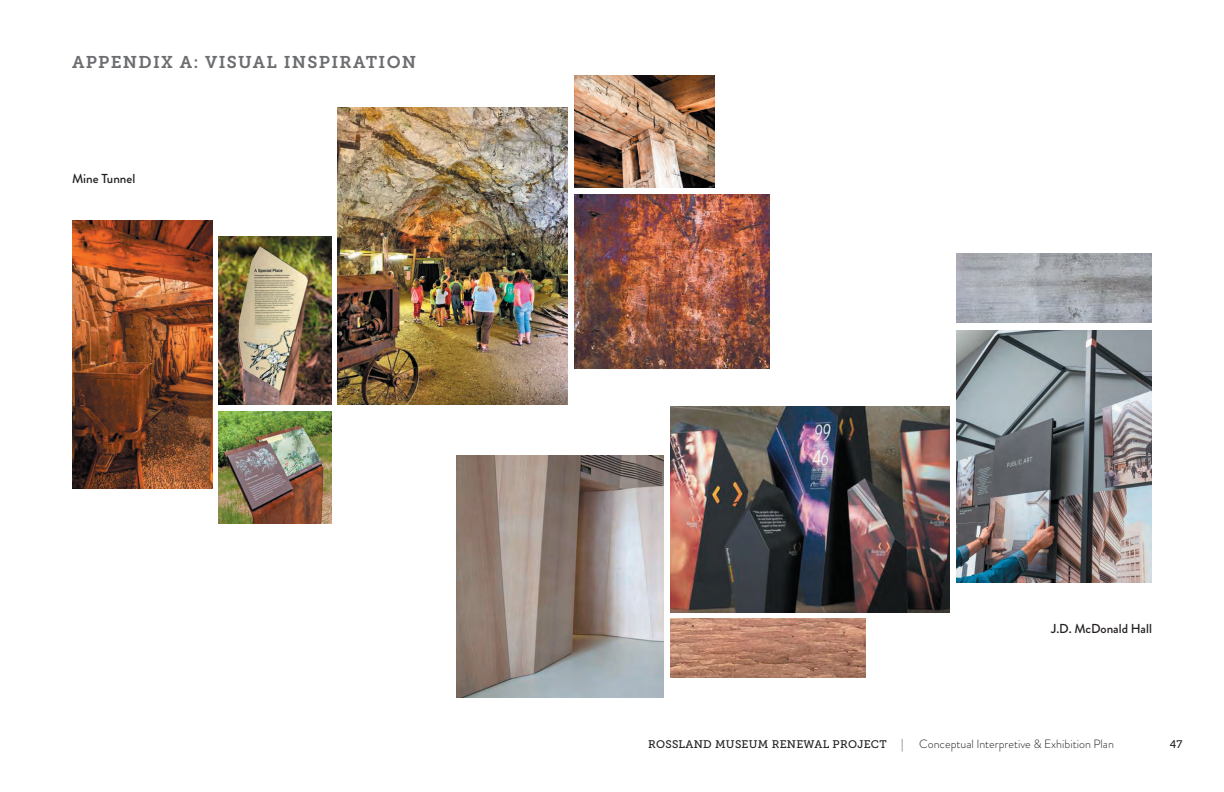
<style>
.page{position:relative;width:1224px;height:792px;background:#fff}
.page>*{position:absolute;margin:0;border:0;box-sizing:border-box;transform-origin:0 0}
.t1{font:17px "Museo Slab 700";letter-spacing:.075em;color:#6c6d70}
.t2{font:500 13px "Brandon Grotesque";color:#231f20}
.t3{font:300 12px "Brandon Grotesque";color:#231f20}
.t4{font:11px "Museo Slab 500";letter-spacing:.025em;color:#231f20}
.s1{font-family:"Brandon Grotesque";font-weight:300;font-size:12px}
</style>
<div class="page">
<img style="left:72px;top:221px;width:140px;height:268px">
<img style="left:219px;top:236px;width:112px;height:169px">
<img style="left:219px;top:411px;width:112px;height:112px">
<img style="left:338px;top:108px;width:230px;height:297px">
<img style="left:574px;top:194px;width:196px;height:174px">
<img style="left:574px;top:75px;width:141px;height:113px">
<img style="left:670px;top:619px;width:195px;height:59px">
<img style="left:956px;top:253px;width:196px;height:69px">
<img style="left:956px;top:330px;width:196px;height:253px">
<img style="left:456px;top:455px;width:207px;height:243px">
<img style="left:670px;top:406px;width:279px;height:206px">
<h1 class="t1" style="left:72px;top:52px;width:346px">APPENDIX A: VISUAL INSPIRATION</h1>
<p class="t2" style="left:72px;top:170px;width:65px">Mine Tunnel</p>
<p class="t2" style="left:1051px;top:619px;width:102px">J.D. McDonald Hall</p>
<p class="t4" style="left:648px;top:738px;width:257px">ROSSLAND MUSEUM RENEWAL PROJECT <span class="s1">|</span></p>
<p class="t3" style="left:919px;top:736px;width:196px">Conceptual Interpretive &amp; Exhibition Plan</p>
<p class="t4" style="left:1170px;top:738px;width:14px">47</p>
</div>
